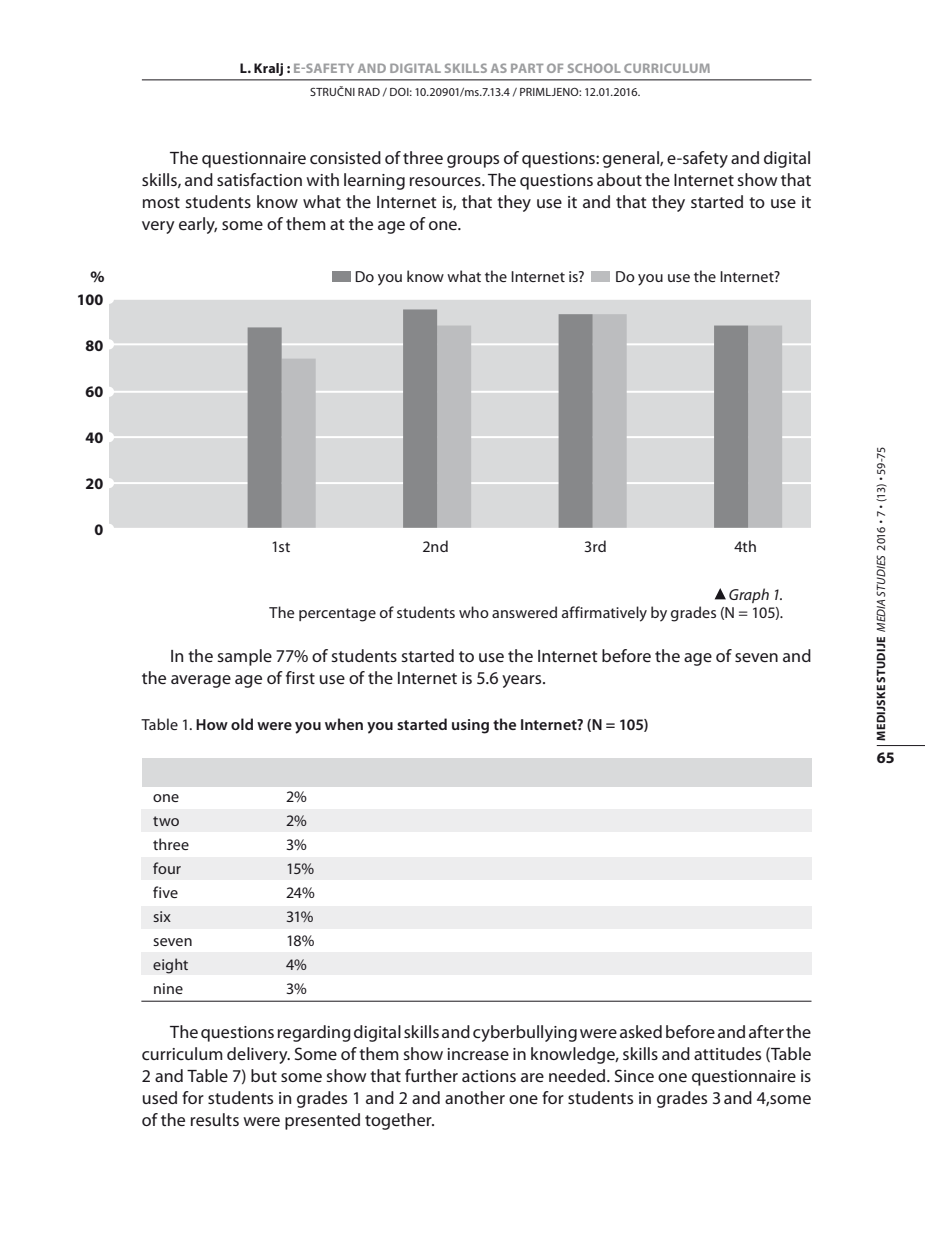
<style>
.page{position:relative;width:925px;height:1236px;background:#fff}
.page>*{position:absolute;margin:0;border:0;box-sizing:border-box;transform-origin:0 0}
.t1{font:18px/22px "Myriad Pro";letter-spacing:.005em;color:#1a171c;text-align:justify}
.t2{font:16px "Myriad Pro";letter-spacing:.01em;color:#1a171c}
.t3{font:600 16px "Myriad Pro";letter-spacing:.01em;color:#1a171c}
.t4{font:700 16px "Myriad Pro";letter-spacing:.015em;color:#1a171c}
.t5{font:italic 16px "Myriad Pro";letter-spacing:.01em;color:#1a171c}
.t6{font:700 14px "Myriad Pro";letter-spacing:.02em;color:#9d9ea0}
.t7{font:12px "Myriad Pro";letter-spacing:.02em;color:#1a171c}
.t8{font:700 12px "Myriad Pro";letter-spacing:.025em;color:#1a171c}
.s1{color:#1a171c}
.s2{font-weight:400}
.s3{font-weight:400;font-style:italic}
</style>
<div class="page">
<hr style="left:142px;top:79px;width:669px;height:1px;background:#1a171c">
<hr style="left:876px;top:745px;width:48px;height:1px;background:#1a171c">
<div style="left:142px;top:758px;width:669px;height:29px;background:#d9dadb"></div>
<div style="left:141px;top:809px;width:670px;height:23px;background:#ededee"></div>
<div style="left:141px;top:857px;width:670px;height:23px;background:#ededee"></div>
<div style="left:141px;top:906px;width:670px;height:22px;background:#ededee"></div>
<div style="left:141px;top:952px;width:670px;height:23px;background:#ededee"></div>
<div style="left:332px;top:272px;width:18px;height:10px;background:#87888a"></div>
<div style="left:591px;top:272px;width:18px;height:10px;background:#bcbdbf"></div>
<div style="left:109px;top:299px;width:701px;height:230px;background:#d9dadb"></div>
<hr style="left:110px;top:391px;width:708px;height:2px;background:#fff">
<div style="left:104px;top:387px;width:10px;height:10px;background:#fff;border-radius:50%"></div>
<hr style="left:110px;top:436px;width:706px;height:2px;background:#fff">
<div style="left:104px;top:432px;width:10px;height:10px;background:#fff;border-radius:50%"></div>
<hr style="left:110px;top:343px;width:706px;height:2px;background:#fff">
<div style="left:104px;top:339px;width:10px;height:10px;background:#fff;border-radius:50%"></div>
<hr style="left:110px;top:482px;width:703px;height:2px;background:#fff">
<div style="left:104px;top:478px;width:10px;height:10px;background:#fff;border-radius:50%"></div>
<svg style="left:247px;top:327px;width:68px;height:201px;background:#a4a5a7"></svg>
<svg style="left:403px;top:309px;width:68px;height:219px;background:#a2a3a5"></svg>
<svg style="left:558px;top:314px;width:68px;height:214px;background:#a1a2a4"></svg>
<svg style="left:713px;top:326px;width:68px;height:202px;background:#a2a3a5"></svg>
<hr style="left:110px;top:528px;width:703px;height:2px;background:#fff">
<div style="left:104px;top:524px;width:10px;height:10px;background:#fff;border-radius:50%"></div>
<svg style="left:714px;top:588px;width:11px;height:11px"></svg>
<hr style="left:141px;top:1001px;width:670px;height:1px;background:#1a171c">
<hr style="left:110px;top:298px;width:705px;height:2px;background:#fff">
<div style="left:104px;top:294px;width:10px;height:10px;background:#fff;border-radius:50%"></div>
<p class="t4" style="left:90px;top:266px;width:16px">%</p>
<p class="t4" style="left:77px;top:289px;width:28px">100</p>
<p class="t4" style="left:85px;top:335px;width:20px">80</p>
<p class="t4" style="left:85px;top:381px;width:20px">60</p>
<p class="t4" style="left:85px;top:427px;width:20px">40</p>
<p class="t4" style="left:85px;top:473px;width:19px">20</p>
<p class="t4" style="left:95px;top:519px;width:10px">0</p>
<p class="t6" style="left:239px;top:59px;width:213px"><span class="s1">L. KRALJ :</span> E-SAFETY AND DIGITAL SKILLS</p>
<p class="t6" style="left:490px;top:59px;width:192px">AS PART OF SCHOOL CURRICULUM</p>
<p class="t7" style="left:310px;top:84px;width:331px">STRUČNI RAD / DOI: 10.20901/ms.7.13.4 / PRIMLJENO: 12.01.2016.</p>
<p class="t1" style="left:142px;top:146px;width:670px;text-indent:28px">The questionnaire consisted of three groups of questions: general, e-safety and digital skills, and satisfaction with learning resources. The questions about the Internet show that most students know what the Internet is, that they use it and that they started to use it very early, some of them at the age of one.</p>
<p class="t2" style="left:354px;top:267px;width:231px">Do you know what the Internet is?</p>
<p class="t2" style="left:615px;top:267px;width:166px">Do you use the Internet?</p>
<p class="t2" style="left:271px;top:537px;width:21px">1st</p>
<p class="t2" style="left:422px;top:537px;width:28px">2nd</p>
<p class="t2" style="left:584px;top:537px;width:24px">3rd</p>
<p class="t2" style="left:734px;top:537px;width:24px">4th</p>
<p class="t5" style="left:728px;top:584px;width:56px">Graph 1.</p>
<p class="t2" style="left:269px;top:603px;width:514px">The percentage of students who answered affirmatively by grades (N = 105).</p>
<p class="t1" style="left:142px;top:644px;width:671px;text-indent:28px">In the sample 77% of students started to use the Internet before the age of seven and the average age of first use of the Internet is 5.6 years.</p>
<p class="t3" style="left:142px;top:714px;width:508px"><span class="s2">Table 1.</span> How old were you when you started using the Internet? (N = 105)</p>
<p class="t2" style="left:153px;top:787px;width:28px">one</p>
<p class="t2" style="left:286px;top:787px;width:22px">2%</p>
<p class="t2" style="left:153px;top:811px;width:28px">two</p>
<p class="t2" style="left:286px;top:811px;width:22px">2%</p>
<p class="t2" style="left:153px;top:835px;width:37px">three</p>
<p class="t2" style="left:286px;top:835px;width:22px">3%</p>
<p class="t2" style="left:153px;top:859px;width:29px">four</p>
<p class="t2" style="left:286px;top:859px;width:30px">15%</p>
<p class="t2" style="left:153px;top:883px;width:26px">five</p>
<p class="t2" style="left:286px;top:883px;width:30px">24%</p>
<p class="t2" style="left:153px;top:907px;width:19px">six</p>
<p class="t2" style="left:286px;top:907px;width:29px">31%</p>
<p class="t2" style="left:153px;top:931px;width:41px">seven</p>
<p class="t2" style="left:286px;top:931px;width:30px">18%</p>
<p class="t2" style="left:153px;top:955px;width:37px">eight</p>
<p class="t2" style="left:286px;top:955px;width:22px">4%</p>
<p class="t2" style="left:153px;top:979px;width:31px">nine</p>
<p class="t2" style="left:286px;top:979px;width:22px">3%</p>
<p class="t1" style="left:142px;top:1020px;width:670px;text-indent:28px">The questions regarding digital skills and cyberbullying were asked before and after the curriculum delivery. Some of them show increase in knowledge, skills and attitudes (Table 2 and Table 7) but some show that further actions are needed. Since one questionnaire is used for students in grades 1 and 2 and another one for students in grades 3 and 4,some of the results were presented together.</p>
<p class="t8" style="left:872px;top:741px;width:296px;rotate:-90deg">MEDIJSKE STUDIJE <span class="s3">MEDIA STUDIES</span> <span class="s2">2016</span> <sup>.</sup> <span class="s2">7</span> <sup>.</sup> <span class="s2">(13)</span> <sup>.</sup> <span class="s2">59-75</span></p>
<p class="t4" style="left:876px;top:747px;width:19px">65</p>
</div>
